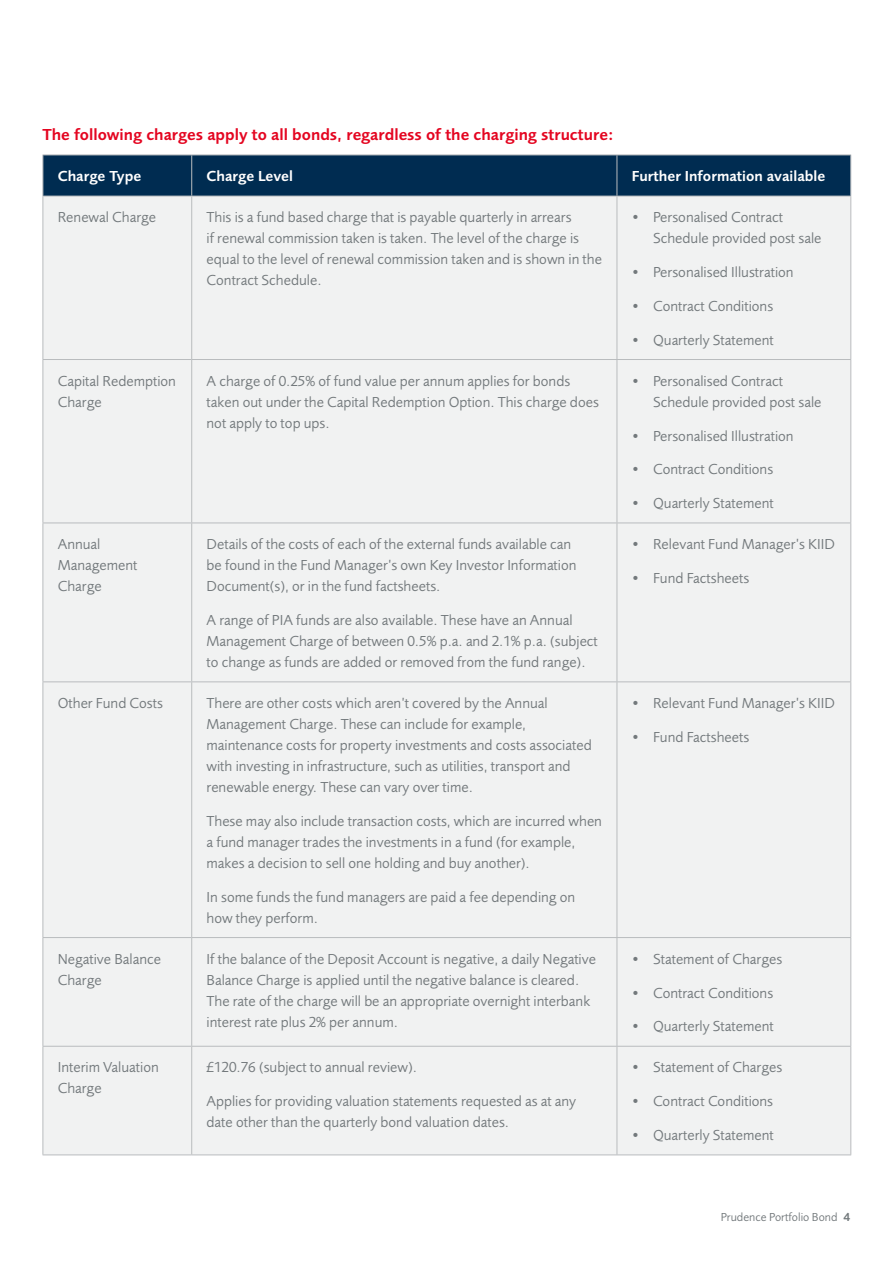
<style>
.page{position:relative;width:893px;height:1263px;background:#fff}
.page>*{position:absolute;margin:0;border:0;box-sizing:border-box;transform-origin:0 0}
.t1{font:600 16.5px "Pru Sans";color:#e40520}
.t2{font:15px/21px "Pru Sans";color:#73797c}
.t3{font:600 15px "Pru Sans";color:#fff}
.t4{font:12px "Pru Sans";color:#73797c}
.s1{font-weight:600}
</style>
<div class="page">
<div style="left:44px;top:156px;width:806px;height:40px;background:#002c51"></div>
<div style="left:44px;top:197px;width:806px;height:957px;background:#f1f2f2"></div>
<hr style="left:43px;top:155px;width:149px;height:1px;background:#b9bcbe">
<hr style="left:43px;top:155px;width:1px;height:41px;background:#b9bcbe">
<hr style="left:192px;top:155px;width:425px;height:1px;background:#b9bcbe">
<hr style="left:191px;top:155px;width:1px;height:41px;background:#b9bcbe">
<hr style="left:617px;top:155px;width:234px;height:1px;background:#b9bcbe">
<hr style="left:617px;top:155px;width:1px;height:41px;background:#b9bcbe">
<hr style="left:850px;top:155px;width:1px;height:41px;background:#b9bcbe">
<hr style="left:43px;top:196px;width:149px;height:1px;background:#b9bcbe">
<hr style="left:43px;top:196px;width:1px;height:163px;background:#b9bcbe">
<hr style="left:192px;top:196px;width:425px;height:1px;background:#b9bcbe">
<hr style="left:191px;top:196px;width:1px;height:163px;background:#b9bcbe">
<hr style="left:617px;top:196px;width:234px;height:1px;background:#b9bcbe">
<hr style="left:617px;top:196px;width:1px;height:163px;background:#b9bcbe">
<hr style="left:850px;top:196px;width:1px;height:163px;background:#b9bcbe">
<hr style="left:43px;top:359px;width:149px;height:1px;background:#b9bcbe">
<hr style="left:43px;top:360px;width:1px;height:163px;background:#b9bcbe">
<hr style="left:192px;top:359px;width:425px;height:1px;background:#b9bcbe">
<hr style="left:191px;top:360px;width:1px;height:163px;background:#b9bcbe">
<hr style="left:617px;top:359px;width:234px;height:1px;background:#b9bcbe">
<hr style="left:617px;top:360px;width:1px;height:163px;background:#b9bcbe">
<hr style="left:850px;top:360px;width:1px;height:163px;background:#b9bcbe">
<hr style="left:43px;top:523px;width:149px;height:1px;background:#b9bcbe">
<hr style="left:43px;top:523px;width:1px;height:158px;background:#b9bcbe">
<hr style="left:192px;top:523px;width:425px;height:1px;background:#b9bcbe">
<hr style="left:191px;top:523px;width:1px;height:158px;background:#b9bcbe">
<hr style="left:617px;top:523px;width:234px;height:1px;background:#b9bcbe">
<hr style="left:617px;top:523px;width:1px;height:158px;background:#b9bcbe">
<hr style="left:850px;top:523px;width:1px;height:158px;background:#b9bcbe">
<hr style="left:43px;top:681px;width:149px;height:1px;background:#b9bcbe">
<hr style="left:43px;top:682px;width:1px;height:255px;background:#b9bcbe">
<hr style="left:192px;top:681px;width:425px;height:1px;background:#b9bcbe">
<hr style="left:191px;top:682px;width:1px;height:255px;background:#b9bcbe">
<hr style="left:617px;top:681px;width:234px;height:1px;background:#b9bcbe">
<hr style="left:617px;top:682px;width:1px;height:255px;background:#b9bcbe">
<hr style="left:850px;top:682px;width:1px;height:255px;background:#b9bcbe">
<hr style="left:43px;top:937px;width:149px;height:1px;background:#b9bcbe">
<hr style="left:43px;top:938px;width:1px;height:108px;background:#b9bcbe">
<hr style="left:192px;top:937px;width:425px;height:1px;background:#b9bcbe">
<hr style="left:191px;top:938px;width:1px;height:108px;background:#b9bcbe">
<hr style="left:617px;top:937px;width:234px;height:1px;background:#b9bcbe">
<hr style="left:617px;top:938px;width:1px;height:108px;background:#b9bcbe">
<hr style="left:850px;top:938px;width:1px;height:108px;background:#b9bcbe">
<hr style="left:43px;top:1046px;width:149px;height:1px;background:#b9bcbe">
<hr style="left:43px;top:1046px;width:1px;height:108px;background:#b9bcbe">
<hr style="left:192px;top:1046px;width:425px;height:1px;background:#b9bcbe">
<hr style="left:191px;top:1046px;width:1px;height:108px;background:#b9bcbe">
<hr style="left:617px;top:1046px;width:234px;height:1px;background:#b9bcbe">
<hr style="left:617px;top:1046px;width:1px;height:108px;background:#b9bcbe">
<hr style="left:850px;top:1046px;width:1px;height:108px;background:#b9bcbe">
<hr style="left:43px;top:1154px;width:149px;height:1px;background:#b9bcbe">
<hr style="left:192px;top:1154px;width:425px;height:1px;background:#b9bcbe">
<hr style="left:617px;top:1154px;width:234px;height:1px;background:#b9bcbe">
<p class="t1" style="left:43px;top:125px;width:572px">The following charges apply to all bonds, regardless of the charging structure:</p>
<p class="t3" style="left:58px;top:167px;width:85px">Charge Type</p>
<p class="t3" style="left:207px;top:167px;width:88px">Charge Level</p>
<p class="t3" style="left:632px;top:167px;width:195px">Further Information available</p>
<p class="t2" style="left:58px;top:207px;width:100px">Renewal Charge</p>
<p class="t2" style="left:207px;top:207px;width:397px">This is a fund based charge that is payable quarterly in arrears<br>if renewal commission taken is taken. The level of the charge is equal to the level of renewal commission taken and is shown in the Contract Schedule.</p>
<p class="t2" style="left:653px;top:207px;width:170px;text-indent:-21px">• Personalised Contract<br>Schedule provided post sale</p>
<p class="t2" style="left:632px;top:261px;width:163px">• Personalised Illustration</p>
<p class="t2" style="left:632px;top:295px;width:143px">• Contract Conditions</p>
<p class="t2" style="left:632px;top:329px;width:144px">• Quarterly Statement</p>
<p class="t2" style="left:58px;top:370px;width:120px">Capital Redemption<br>Charge</p>
<p class="t2" style="left:207px;top:370px;width:394px">A charge of 0.25% of fund value per annum applies for bonds taken out under the Capital Redemption Option. This charge does not apply to top ups.</p>
<p class="t2" style="left:653px;top:370px;width:170px;text-indent:-21px">• Personalised Contract<br>Schedule provided post sale</p>
<p class="t2" style="left:632px;top:425px;width:163px">• Personalised Illustration</p>
<p class="t2" style="left:632px;top:459px;width:143px">• Contract Conditions</p>
<p class="t2" style="left:632px;top:492px;width:144px">• Quarterly Statement</p>
<p class="t2" style="left:58px;top:534px;width:81px">Annual<br>Management<br>Charge</p>
<p class="t2" style="left:207px;top:534px;width:371px">Details of the costs of each of the external funds available can be found in the Fund Manager’s own Key Investor Information<br>Document(s), or in the fund factsheets.</p>
<p class="t2" style="left:207px;top:609px;width:393px">A range of PIA funds are also available. These have an Annual<br>Management Charge of between 0.5% p.a. and 2.1% p.a. (subject to change as funds are added or removed from the fund range).</p>
<p class="t2" style="left:632px;top:534px;width:205px">• Relevant Fund Manager’s KIID</p>
<p class="t2" style="left:632px;top:567px;width:119px">• Fund Factsheets</p>
<p class="t2" style="left:58px;top:692px;width:107px">Other Fund Costs</p>
<p class="t2" style="left:207px;top:692px;width:387px">There are other costs which aren’t covered by the Annual Management Charge. These can include for example, maintenance costs for property investments and costs associated with investing in infrastructure, such as utilities, transport and renewable energy. These can vary over time.</p>
<p class="t2" style="left:207px;top:810px;width:397px">These may also include transaction costs, which are incurred when a fund manager trades the investments in a fund (for example, makes a decision to sell one holding and buy another).</p>
<p class="t2" style="left:207px;top:886px;width:370px">In some funds the fund managers are paid a fee depending on how they perform.</p>
<p class="t2" style="left:632px;top:692px;width:205px">• Relevant Fund Manager’s KIID</p>
<p class="t2" style="left:632px;top:726px;width:119px">• Fund Factsheets</p>
<p class="t2" style="left:58px;top:948px;width:105px">Negative Balance<br>Charge</p>
<p class="t2" style="left:207px;top:948px;width:391px">If the balance of the Deposit Account is negative, a daily Negative Balance Charge is applied until the negative balance is cleared.<br>The rate of the charge will be an appropriate overnight interbank interest rate plus 2% per annum.</p>
<p class="t2" style="left:632px;top:948px;width:152px">• Statement of Charges</p>
<p class="t2" style="left:632px;top:982px;width:143px">• Contract Conditions</p>
<p class="t2" style="left:632px;top:1016px;width:144px">• Quarterly Statement</p>
<p class="t2" style="left:58px;top:1057px;width:103px">Interim Valuation<br>Charge</p>
<p class="t2" style="left:207px;top:1057px;width:212px">£120.76 (subject to annual review).</p>
<p class="t2" style="left:207px;top:1090px;width:371px">Applies for providing valuation statements requested as at any date other than the quarterly bond valuation dates.</p>
<p class="t2" style="left:632px;top:1057px;width:152px">• Statement of Charges</p>
<p class="t2" style="left:632px;top:1090px;width:143px">• Contract Conditions</p>
<p class="t2" style="left:632px;top:1124px;width:144px">• Quarterly Statement</p>
<p class="t4" style="left:721px;top:1210px;width:131px">Prudence Portfolio Bond <span class="s1">4</span></p>
</div>
